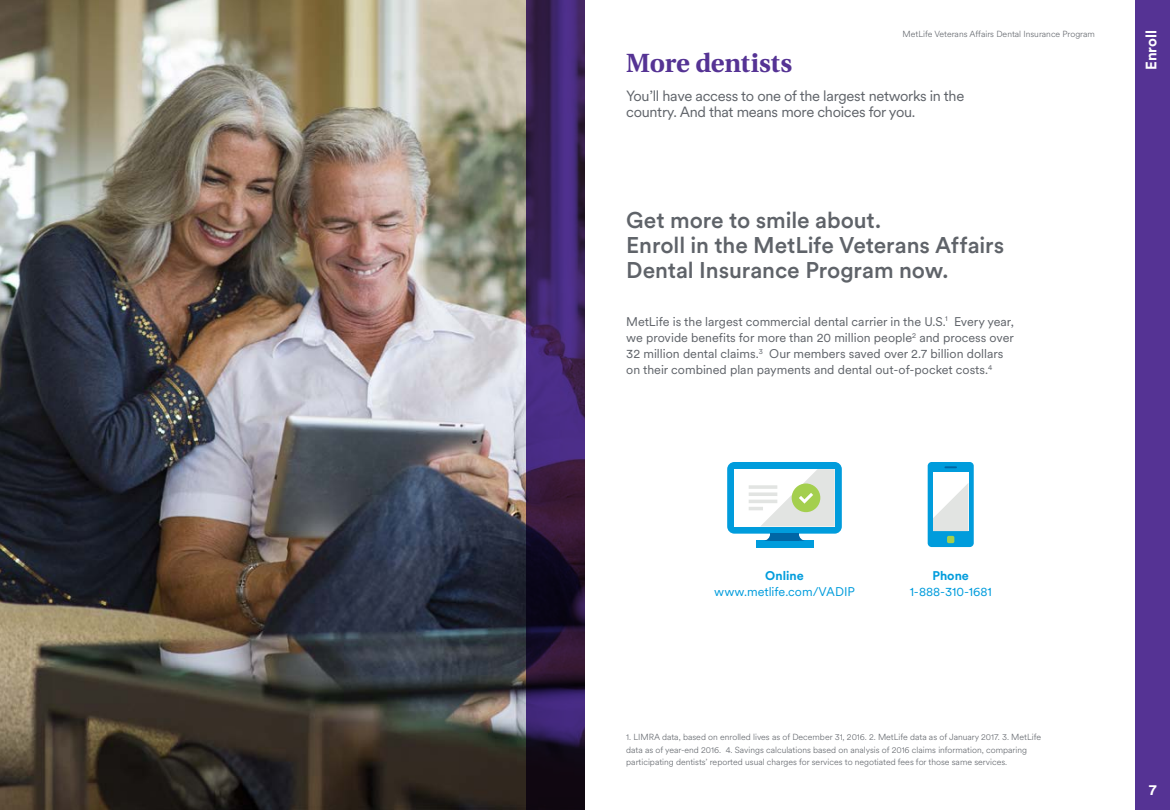
<style>
.page{position:relative;width:1170px;height:810px;background:#fff}
.page>*{position:absolute;margin:0;border:0;box-sizing:border-box;transform-origin:0 0}
.t1{font:700 26.25px "Utopia";letter-spacing:-.01em;color:#553394}
.t2{font:500 22.5px/25px "Met Life Circular";letter-spacing:-.005em;color:#5f6369}
.t3{font:700 15px "Met Life Circular";color:#fff}
.t4{font:14.75px/16.2px "Met Life Circular";letter-spacing:-.02em;color:#5f6369}
.t5{font:12.5px/16.2px "Met Life Circular";color:#5f6369}
.t6{font:12.5px "Met Life Circular";color:#009cdc}
.t7{font:700 12.5px "Met Life Circular";color:#009cdc}
.t8{font:300 8.75px/12.5px "Met Life Circular";color:#5f6369}
</style>
<div class="page">
<div style="left:1136px;top:0;width:34px;height:810px;background:#553394"></div>
<img style="left:0;top:0;width:526px;height:810px">
<svg style="left:526px;top:0;width:59px;height:810px;background:#341d52"></svg>
<div style="left:727px;top:462px;width:115px;height:72px;background:#009cdc;border-radius:7px"></div>
<div style="left:734px;top:469px;width:101px;height:57px;background:#fff"></div>
<div style="left:756px;top:541px;width:57px;height:7px;background:#009cdc"></div>
<div style="left:770px;top:534px;width:29px;height:7px;background:#0066a5"></div>
<svg style="left:799px;top:535px;width:7px;height:6px"></svg>
<svg style="left:763px;top:535px;width:7px;height:6px"></svg>
<svg style="left:760px;top:469px;width:75px;height:57px"></svg>
<hr style="left:749px;top:485px;width:28px;height:4px;background:#e2e4e2">
<svg style="left:749px;top:492px;width:28px;height:4px"></svg>
<hr style="left:749px;top:500px;width:28px;height:3px;background:#e2e4e2">
<hr style="left:749px;top:507px;width:14px;height:3px;background:#e2e4e2">
<div style="left:928px;top:462px;width:46px;height:85px;background:#009cdc;border-radius:4px"></div>
<div style="left:933px;top:473px;width:35px;height:58px;background:#fff"></div>
<div style="left:947px;top:536px;width:7px;height:7px;background:#a4cf4e;border-radius:2px"></div>
<svg style="left:933px;top:484px;width:35px;height:47px"></svg>
<svg style="left:945px;top:466px;width:12px;height:2px"></svg>
<h1 class="t1" style="left:626px;top:48px;width:167px">More dentists</h1>
<p class="t8" style="left:903px;top:27px;width:194px">MetLife Veterans Affairs Dental Insurance Program</p>
<h3 class="t4" style="left:626px;top:87px;width:340px">You’ll have access to one of the largest networks in the country. And that means more choices for you.</h3>
<h2 class="t2" style="left:626px;top:206px;width:380px">Get more to smile about.<br>Enroll in the MetLife Veterans Affairs<br>Dental Insurance Program now.</h2>
<p class="t5" style="left:626px;top:312px;width:389px">MetLife is the largest commercial dental carrier in the U.S.<sup>1</sup> Every year, we provide benefits for more than 20 million people<sup>2</sup> and process over 32 million dental claims.<sup>3</sup> Our members saved over 2.7 billion dollars on their combined plan payments and dental out-of-pocket costs.<sup>4</sup></p>
<h3 class="t3" style="left:1141px;top:70px;width:41px;rotate:-90deg">Enroll</h3>
<h3 class="t7" style="left:765px;top:567px;width:40px">Online</h3>
<h3 class="t6" style="left:714px;top:584px;width:142px">www.metlife.com/VADIP</h3>
<h3 class="t7" style="left:932px;top:567px;width:38px">Phone</h3>
<h3 class="t6" style="left:910px;top:584px;width:84px">1-888-310-1681</h3>
<p class="t8" style="left:626px;top:730px;width:416px">1. LIMRA data, based on enrolled lives as of December 31, 2016. 2. MetLife data as of January 2017. 3. MetLife data as of year-end 2016. 4. Savings calculations based on analysis of 2016 claims information, comparing participating dentists’ reported usual charges for services to negotiated fees for those same services.</p>
<h3 class="t3" style="left:1149px;top:779px;width:9px">7</h3>
</div>
